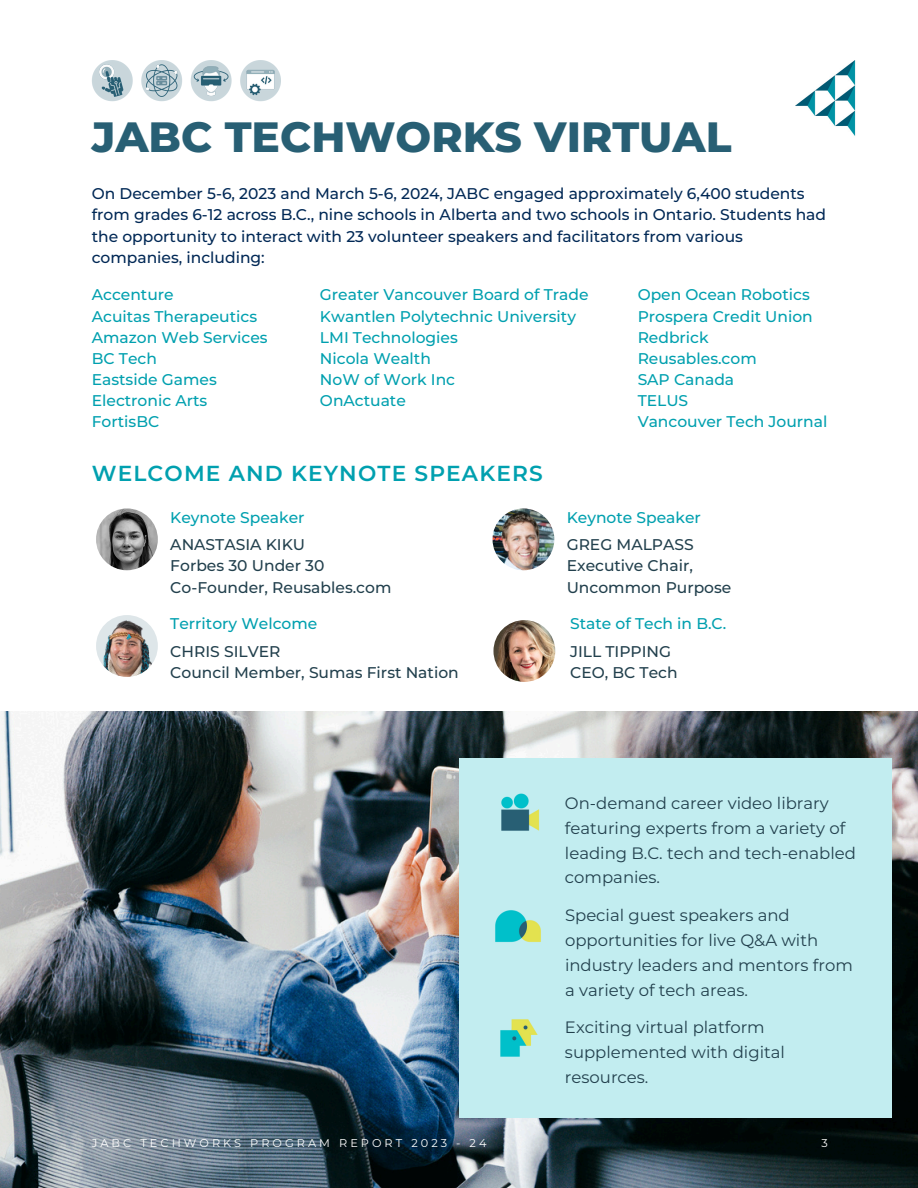
<style>
.page{position:relative;width:918px;height:1188px;background:#fff}
.page>*{position:absolute;margin:0;border:0;box-sizing:border-box;transform-origin:0 0}
.t1{font:800 42.3px "Montserrat";color:#285f74}
.t2{font:600 21.75px "Montserrat";letter-spacing:.055em;color:#00a0af}
.t3{font:16.5px/24.8px "Montserrat";color:#22404d}
.t4{font:500 15.45px/21.1px "Montserrat";color:#00a0af}
.t5{font:500 15.45px/21.3px "Montserrat";color:#002855}
.t6{font:500 15.45px/21.5px "Montserrat";color:#22404d}
.t7{font:11.25px "Montserrat";letter-spacing:.27em;color:#fff}
</style>
<div class="page">
<img style="left:92px;top:61px;width:188px;height:41px">
<img style="left:0;top:711px;width:918px;height:477px">
<div style="left:459px;top:758px;width:433px;height:360px;background:#c2edf0"></div>
<img style="left:501px;top:793px;width:39px;height:38px">
<img style="left:495px;top:910px;width:46px;height:32px">
<img style="left:500px;top:1019px;width:38px;height:38px">
<img style="left:795px;top:61px;width:61px;height:75px">
<img style="left:96px;top:508px;width:62px;height:62px;border-radius:50%">
<img style="left:493px;top:508px;width:61px;height:62px;border-radius:50%">
<img style="left:493px;top:620px;width:62px;height:62px;border-radius:50%">
<img style="left:96px;top:615px;width:62px;height:62px;border-radius:50%">
<h1 class="t1" style="left:92px;top:111px;width:641px">JABC TECHWORKS VIRTUAL</h1>
<p class="t5" style="left:92px;top:183px;width:736px">On December 5-6, 2023 and March 5-6, 2024, JABC engaged approximately 6,400 students from grades 6-12 across B.C., nine schools in Alberta and two schools in Ontario. Students had the opportunity to interact with 23 volunteer speakers and facilitators from various companies, including:</p>
<p class="t4" style="left:92px;top:284px;width:177px">Accenture<br>Acuitas Therapeutics<br>Amazon Web Services<br>BC Tech<br>Eastside Games<br>Electronic Arts<br>FortisBC</p>
<p class="t4" style="left:320px;top:284px;width:270px">Greater Vancouver Board of Trade<br>Kwantlen Polytechnic University<br>LMI Technologies<br>Nicola Wealth<br>NoW of Work Inc<br>OnActuate</p>
<p class="t4" style="left:638px;top:284px;width:191px">Open Ocean Robotics<br>Prospera Credit Union<br>Redbrick<br>Reusables.com<br>SAP Canada<br>TELUS<br>Vancouver Tech Journal</p>
<p class="t2" style="left:92px;top:460px;width:452px">WELCOME AND KEYNOTE SPEAKERS</p>
<p class="t4" style="left:170px;top:507px;width:136px">Keynote Speaker</p>
<p class="t6" style="left:170px;top:534px;width:223px">ANASTASIA KIKU<br>Forbes 30 Under 30<br>Co-Founder, Reusables.com</p>
<p class="t4" style="left:170px;top:613px;width:149px">Territory Welcome</p>
<p class="t6" style="left:170px;top:640px;width:290px">CHRIS SILVER<br>Council Member, Sumas First Nation</p>
<p class="t4" style="left:567px;top:507px;width:136px">Keynote Speaker</p>
<p class="t6" style="left:567px;top:534px;width:166px">GREG MALPASS<br>Executive Chair,<br>Uncommon Purpose</p>
<p class="t4" style="left:570px;top:613px;width:158px">State of Tech in B.C.</p>
<p class="t6" style="left:570px;top:640px;width:109px">JILL TIPPING<br>CEO, BC Tech</p>
<h4 class="t3" style="left:565px;top:791px;width:292px">On-demand career video library featuring experts from a variety of leading B.C. tech and tech-enabled companies.</h4>
<p class="t3" style="left:565px;top:903px;width:289px">Special guest speakers and opportunities for live Q&amp;A with industry leaders and mentors from a variety of tech areas.</p>
<p class="t3" style="left:565px;top:1015px;width:222px">Exciting virtual platform supplemented with digital resources.</p>
<h4 class="t7" style="left:92px;top:1136px;width:396px">JABC TECHWORKS PROGRAM REPORT 2023 - 24</h4>
<h4 class="t7" style="left:821px;top:1136px;width:8px">3</h4>
</div>
